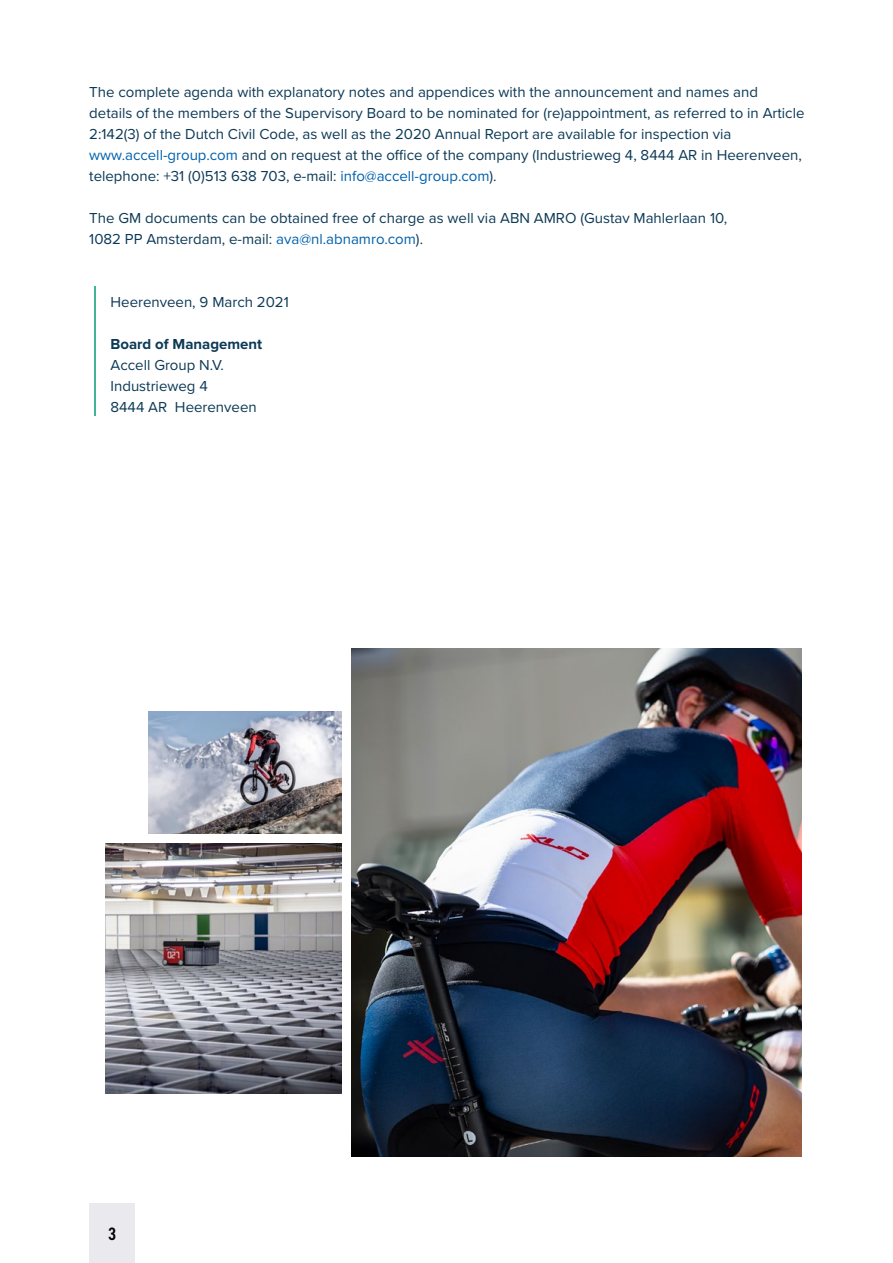
<style>
.page{position:relative;width:893px;height:1263px;background:#fff}
.page>*{position:absolute;margin:0;border:0;box-sizing:border-box;transform-origin:0 0}
.t1{font:600 condensed 18px "DIN2014";color:#000}
.t2{font:15px/21px "Proxima Nova";color:#0c3955}
.t3{font:700 15px "Proxima Nova";color:#0c3955}
.s1{color:#0061ad}
</style>
<div class="page">
<div style="left:89px;top:1203px;width:46px;height:60px;background:#e9e9ee"></div>
<hr style="left:95px;top:286px;width:1px;height:130px;background:#40b494">
<img style="left:148px;top:711px;width:193px;height:122px">
<img style="left:351px;top:648px;width:450px;height:509px">
<img style="left:106px;top:843px;width:235px;height:251px">
<p class="t2" style="left:89px;top:81px;width:717px">The complete agenda with explanatory notes and appendices with the announcement and names and details of the members of the Supervisory Board to be nominated for (re)appointment, as referred to in Article 2:142(3) of the Dutch Civil Code, as well as the 2020 Annual Report are available for inspection via <span class="s1">www.accell-group.com</span> and on request at the office of the company (Industrieweg 4, 8444 AR in Heerenveen, telephone: +31 (0)513 638 703, e-mail: <span class="s1">info@accell-group.com</span>).</p>
<p class="t2" style="left:89px;top:207px;width:639px">The GM documents can be obtained free of charge as well via ABN AMRO (Gustav Mahlerlaan 10,<br>1082 PP Amsterdam, e-mail: <span class="s1">ava@nl.abnamro.com</span>).</p>
<p class="t2" style="left:111px;top:291px;width:180px">Heerenveen, 9 March 2021</p>
<p class="t3" style="left:111px;top:333px;width:153px">Board of Management</p>
<p class="t2" style="left:111px;top:354px;width:115px">Accell Group N.V.</p>
<p class="t2" style="left:111px;top:375px;width:99px">Industrieweg 4</p>
<p class="t2" style="left:111px;top:396px;width:148px">8444 AR Heerenveen</p>
<p class="t1" style="left:108px;top:1222px;width:10px">3</p>
</div>
